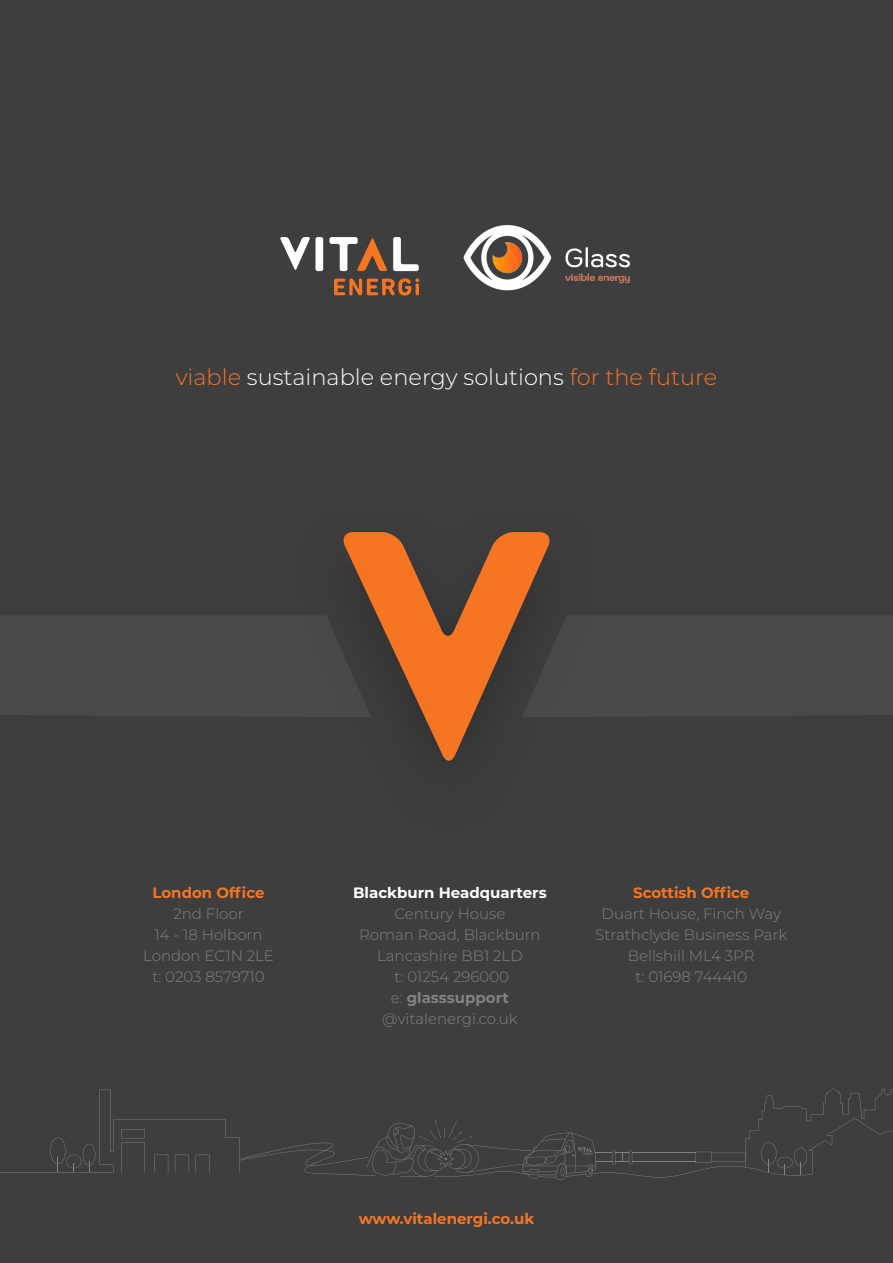
<style>
.page{position:relative;width:893px;height:1263px;background:#3e3e3f}
.page>*{position:absolute;margin:0;border:0;box-sizing:border-box;transform-origin:0 0}
.t1{font:300 22.5px "Montserrat";color:#fff}
.t2{font:300 15px/21px "Montserrat";color:#808285;text-align:center}
.t3{font:700 15px "Montserrat";color:#f57523}
.t4{font:700 15px "Montserrat";color:#fff}
.s1{color:#f57523}
.s2{font-weight:700}
</style>
<div class="page">
<div style="left:602px;top:615px;width:291px;height:102px;background:#4a4a4b"></div>
<div style="left:0;top:615px;width:291px;height:102px;background:#4a4a4b"></div>
<div style="left:0;top:1082px;width:893px;height:97px;background:#3e3e3f"></div>
<svg style="left:334px;top:278px;width:85px;height:18px;background:#935731"></svg>
<svg style="left:280px;top:237px;width:30px;height:33px"></svg>
<div style="left:315px;top:237px;width:8px;height:34px;background:#fff;border-radius:2px"></div>
<svg style="left:329px;top:237px;width:58px;height:34px"></svg>
<svg style="left:393px;top:237px;width:26px;height:34px"></svg>
<div style="left:291px;top:501px;width:311px;height:336px;background:#3e3e3f"></div>
<svg style="left:341px;top:532px;width:211px;height:229px"></svg>
<img style="left:450px;top:211px;width:198px;height:95px">
<p class="t1" style="left:176px;top:362px;width:543px"><span class="s1">viable</span> sustainable energy solutions <span class="s1">for the future</span></p>
<p class="t3" style="left:152px;top:881px;width:114px">London Office</p>
<p class="t2" style="left:173px;top:902px;width:72px">2nd Floor</p>
<p class="t2" style="left:155px;top:923px;width:109px">14 - 18 Holborn</p>
<p class="t2" style="left:143px;top:944px;width:132px">London EC1N 2LE</p>
<p class="t2" style="left:152px;top:965px;width:114px">t: 0203 8579710</p>
<p class="t4" style="left:353px;top:881px;width:195px">Blackburn Headquarters</p>
<p class="t2" style="left:394px;top:902px;width:113px">Century House</p>
<p class="t2" style="left:359px;top:923px;width:183px">Roman Road, Blackburn<br>Lancashire BB1 2LD</p>
<p class="t2" style="left:395px;top:965px;width:116px">t: 01254 296000</p>
<p class="t2" style="left:382px;top:986px;width:137px">e: <span class="s2">glasssupport </span>@vitalenergi.co.uk</p>
<p class="t3" style="left:633px;top:881px;width:118px">Scottish Office</p>
<p class="t2" style="left:602px;top:902px;width:181px">Duart House, Finch Way</p>
<p class="t2" style="left:595px;top:923px;width:193px">Strathclyde Business Park</p>
<p class="t2" style="left:628px;top:944px;width:128px">Bellshill ML4 3PR</p>
<p class="t2" style="left:636px;top:965px;width:113px">t: 01698 744410</p>
<p class="t3" style="left:359px;top:1207px;width:177px">www.vitalenergi.co.uk</p>
</div>
